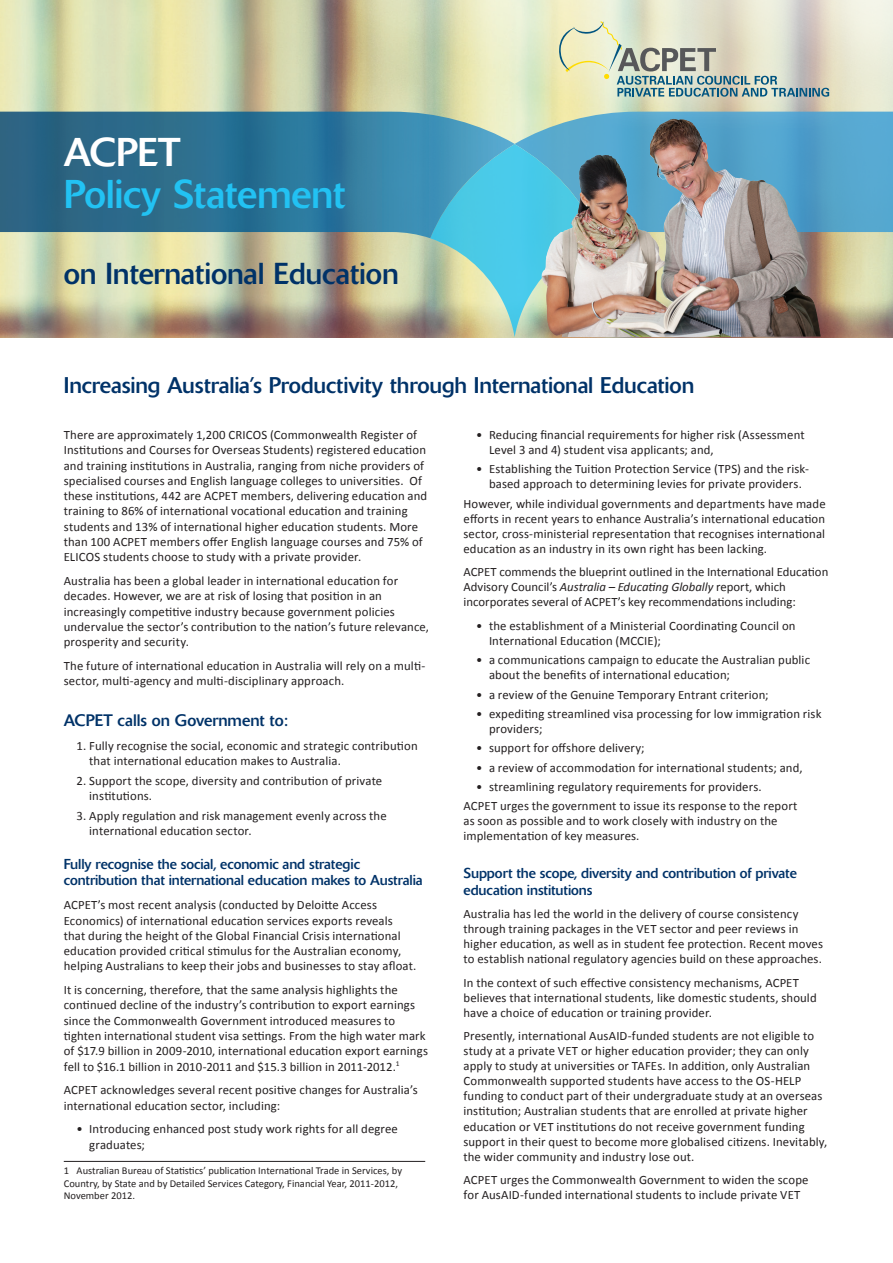
<style>
.page{position:relative;width:893px;height:1263px;background:#fff}
.page>*{position:absolute;margin:0;border:0;box-sizing:border-box;transform-origin:0 0}
.t1{font:39.75px "Delta";letter-spacing:-.005em;color:#22c2f3}
.t2{font:39.75px "Delta";letter-spacing:-.005em;color:#fff}
.t3{font:30px "Delta";letter-spacing:-.005em;color:#003268}
.t4{font:22.5px "Delta";letter-spacing:-.005em;color:#003268}
.t5{font:16.5px "Delta";color:#003268}
.t6{font:14.25px/16.8px "Delta";letter-spacing:-.005em;color:#003268}
.t7{font:12.75px/15.3px "Calibri";letter-spacing:.01em;color:#231f20}
.t8{font:10.5px/12.6px "Calibri";color:#231f20}
.s1{font-style:italic}
</style>
<div class="page">
<img style="left:0;top:0;width:893px;height:337px">
<svg style="left:515px;top:112px;width:378px;height:126px;background:#74a3bc"></svg>
<img style="left:430px;top:144px;width:169px;height:193px">
<svg style="left:0;top:112px;width:515px;height:126px;background:#3a819e"></svg>
<svg style="left:525px;top:0;width:335px;height:131px;background:#c7d6c7"></svg>
<svg style="left:559px;top:21px;width:270px;height:76px;background:#c9cebc"></svg>
<hr style="left:64px;top:1161px;width:361px;height:1px;background:#231f20">
<img style="left:579px;top:119px;width:103px;height:142px">
<h1 class="t2" style="left:64px;top:129px;width:118px">ACPET</h1>
<h1 class="t1" style="left:64px;top:171px;width:283px">Policy Statement</h1>
<h2 class="t3" style="left:64px;top:256px;width:337px">on International Education</h2>
<h3 class="t4" style="left:64px;top:372px;width:632px">Increasing Australia’s Productivity through International Education</h3>
<p class="t7" style="left:64px;top:427px;width:365px">There are approximately 1,200 CRICOS (Commonwealth Register of Institutions and Courses for Overseas Students) registered education and training institutions in Australia, ranging from niche providers of specialised courses and English language colleges to universities. Of these institutions, 442 are ACPET members, delivering education and training to 86% of international vocational education and training students and 13% of international higher education students. More than 100 ACPET members offer English language courses and 75% of ELICOS students choose to study with a private provider.</p>
<p class="t7" style="left:64px;top:573px;width:367px">Australia has been a global leader in international education for decades. However, we are at risk of losing that position in an increasingly competitive industry because government policies undervalue the sector’s contribution to the nation’s future relevance, prosperity and security.</p>
<p class="t7" style="left:64px;top:657px;width:363px">The future of international education in Australia will rely on a multi&shy;sector, multi-agency and multi-disciplinary approach.</p>
<p class="t5" style="left:64px;top:711px;width:226px">ACPET calls on Government to:</p>
<p class="t7" style="left:89px;top:737px;width:330px;text-indent:-13px">1. Fully recognise the social, economic and strategic contribution that international education makes to Australia.</p>
<p class="t7" style="left:89px;top:772px;width:295px;text-indent:-13px">2. Support the scope, diversity and contribution of private institutions.</p>
<p class="t7" style="left:89px;top:807px;width:299px;text-indent:-13px">3. Apply regulation and risk management evenly across the international education sector.</p>
<p class="t6" style="left:64px;top:855px;width:360px">Fully recognise the social, economic and strategic contribution that international education makes to Australia</p>
<p class="t7" style="left:64px;top:897px;width:354px">ACPET’s most recent analysis (conducted by Deloitte Access Economics) of international education services exports reveals that during the height of the Global Financial Crisis international education provided critical stimulus for the Australian economy, helping Australians to keep their jobs and businesses to stay afloat.</p>
<p class="t7" style="left:64px;top:982px;width:366px">It is concerning, therefore, that the same analysis highlights the continued decline of the industry’s contribution to export earnings since the Commonwealth Government introduced measures to tighten international student visa settings. From the high water mark of $17.9 billion in 2009-2010, international education export earnings fell to $16.1 billion in 2010-2011 and $15.3 billion in 2011-2012.<sup>1</sup></p>
<p class="t7" style="left:64px;top:1082px;width:356px">ACPET acknowledges several recent positive changes for Australia’s international education sector, including:</p>
<p class="t7" style="left:89px;top:1121px;width:310px;text-indent:-13px">• Introducing enhanced post study work rights for all degree graduates;</p>
<p class="t8" style="left:64px;top:1164px;width:340px">1 Australian Bureau of Statistics’ publication International Trade in Services, by<br>Country, by State and by Detailed Services Category, Financial Year, 2011-2012,<br>November 2012.</p>
<p class="t7" style="left:489px;top:427px;width:317px;text-indent:-13px">• Reducing financial requirements for higher risk (Assessment<br>Level 3 and 4) student visa applicants; and,</p>
<p class="t7" style="left:476px;top:461px;width:334px;text-align:center">• Establishing the Tuition Protection Service (TPS) and the risk&shy;based approach to determining levies for private providers.</p>
<p class="t7" style="left:463px;top:495px;width:364px;text-align:justify">However, while individual governments and departments have made efforts in recent years to enhance Australia’s international education sector, cross-ministerial representation that recognises international education as an industry in its own right has been lacking.</p>
<p class="t7" style="left:463px;top:564px;width:366px">ACPET commends the blueprint outlined in the International Education<br>Advisory Council’s <span class="s1">Australia – Educating Globally</span> report, which incorporates several of ACPET’s key recommendations including:</p>
<p class="t7" style="left:489px;top:618px;width:308px;text-indent:-13px">• the establishment of a Ministerial Coordinating Council on<br>International Education (MCCIE);</p>
<p class="t7" style="left:489px;top:652px;width:323px;text-indent:-13px">• a communications campaign to educate the Australian public about the benefits of international education;</p>
<p class="t7" style="left:476px;top:686px;width:294px">• a review of the Genuine Temporary Entrant criterion;</p>
<p class="t7" style="left:489px;top:705px;width:334px;text-indent:-13px">• expediting streamlined visa processing for low immigration risk providers;</p>
<p class="t7" style="left:476px;top:740px;width:170px">• support for offshore delivery;</p>
<p class="t7" style="left:476px;top:759px;width:328px">• a review of accommodation for international students; and,</p>
<p class="t7" style="left:463px;top:776px;width:336px;line-height:19.4px;text-indent:13px">• streamlining regulatory requirements for providers.<br>ACPET urges the government to issue its response to the report</p>
<p class="t7" style="left:463px;top:813px;width:316px">as soon as possible and to work closely with industry on the implementation of key measures.</p>
<p class="t6" style="left:463px;top:865px;width:335px">Support the scope, diversity and contribution of private education institutions</p>
<p class="t7" style="left:463px;top:906px;width:361px">Australia has led the world in the delivery of course consistency through training packages in the VET sector and peer reviews in higher education, as well as in student fee protection. Recent moves to establish national regulatory agencies build on these approaches.</p>
<p class="t7" style="left:463px;top:974px;width:355px">In the context of such effective consistency mechanisms, ACPET believes that international students, like domestic students, should have a choice of education or training provider.</p>
<p class="t7" style="left:463px;top:1028px;width:365px">Presently, international AusAID-funded students are not eligible to study at a private VET or higher education provider; they can only apply to study at universities or TAFEs. In addition, only Australian Commonwealth supported students have access to the OS-HELP funding to conduct part of their undergraduate study at an overseas institution; Australian students that are enrolled at private higher education or VET institutions do not receive government funding support in their quest to become more globalised citizens. Inevitably, the wider community and industry lose out.</p>
<p class="t7" style="left:463px;top:1172px;width:347px">ACPET urges the Commonwealth Government to widen the scope for AusAID-funded international students to include private VET</p>
</div>
